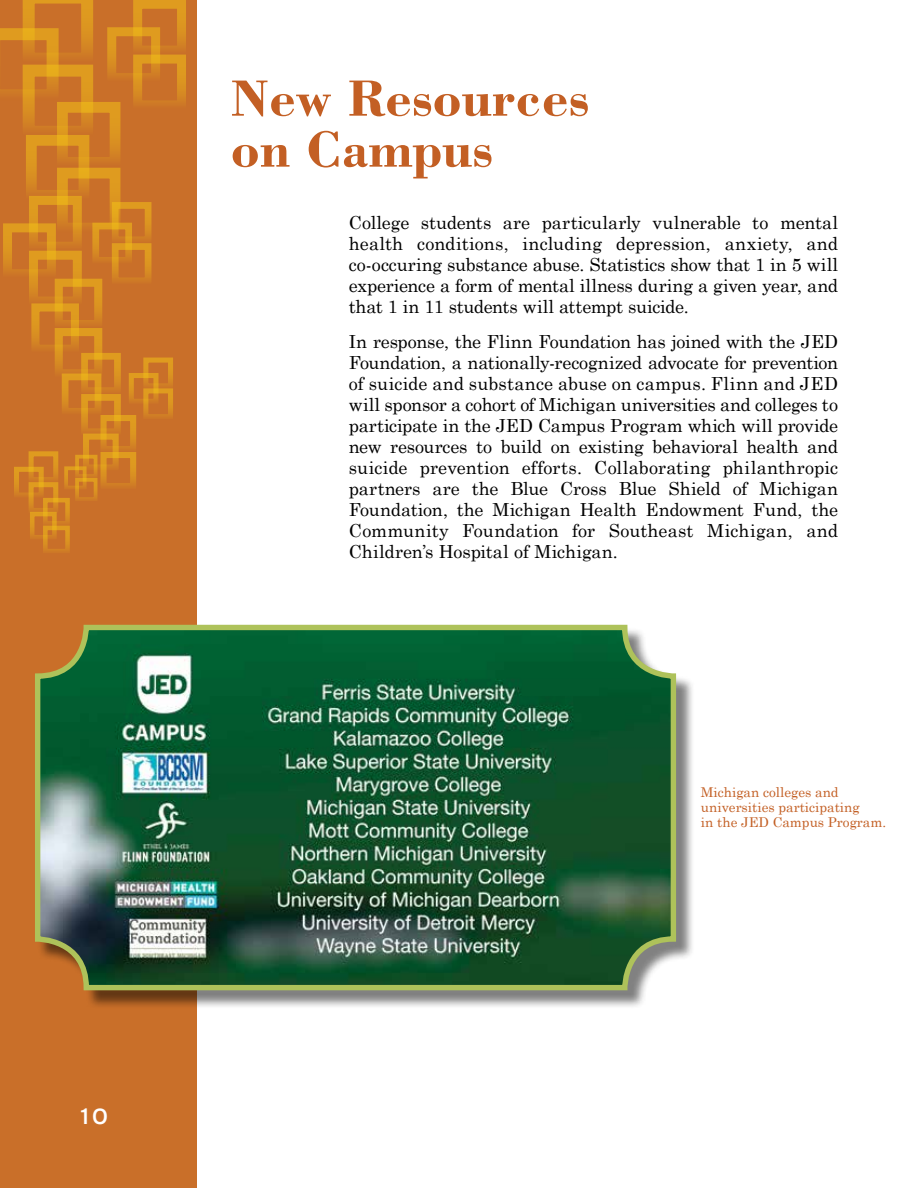
<style>
.page{position:relative;width:918px;height:1188px;background:#fff}
.page>*{position:absolute;margin:0;border:0;box-sizing:border-box;transform-origin:0 0}
.t1{font:700 54px/51px "Bodoni BT";color:#c35f24}
.t2{font:700 expanded 21px "Trade Gothic LH";color:#fff}
.t3{font:18px/21px "Century Schoolbook";letter-spacing:-.005em;color:#000;text-align:justify}
.t4{font:13.5px/15px "Century Schoolbook";color:#c35f24}
</style>
<div class="page">
<div style="left:0;top:0;width:197px;height:1188px;background:#c96f29"></div>
<div style="left:29px;top:196px;width:53px;height:55px;border:9px solid #f6c916"></div>
<div style="left:3px;top:223px;width:53px;height:55px;border:9px solid #f6c916"></div>
<div style="left:29px;top:251px;width:53px;height:55px;border:9px solid #f6c916"></div>
<div style="left:55px;top:279px;width:47px;height:49px;border:8px solid #f6c916"></div>
<div style="left:31px;top:303px;width:48px;height:50px;border:8px solid #f6c916"></div>
<div style="left:55px;top:328px;width:47px;height:49px;border:8px solid #f6c916"></div>
<div style="left:112px;top:202px;width:39px;height:41px;border:7px solid #f6c916"></div>
<div style="left:92px;top:223px;width:40px;height:41px;border:7px solid #f6c916"></div>
<div style="left:112px;top:243px;width:39px;height:41px;border:7px solid #f6c916"></div>
<svg style="left:0;top:0;width:93px;height:101px"></svg>
<div style="left:23px;top:65px;width:70px;height:73px;border:12px solid #f6c916"></div>
<div style="left:57px;top:102px;width:63px;height:66px;border:11px solid #f6c916"></div>
<div style="left:26px;top:135px;width:63px;height:66px;border:11px solid #f6c916"></div>
<div style="left:57px;top:168px;width:63px;height:65px;border:11px solid #f6c916"></div>
<div style="left:133px;top:0;width:53px;height:55px;border:9px solid #f6c916"></div>
<div style="left:107px;top:27px;width:53px;height:55px;border:9px solid #f6c916"></div>
<div style="left:133px;top:55px;width:53px;height:54px;border:9px solid #f6c916"></div>
<div style="left:81px;top:353px;width:40px;height:41px;border:7px solid #f6c916"></div>
<div style="left:62px;top:374px;width:39px;height:41px;border:7px solid #f6c916"></div>
<div style="left:81px;top:394px;width:40px;height:41px;border:7px solid #f6c916"></div>
<div style="left:101px;top:415px;width:35px;height:37px;border:6px solid #f6c916"></div>
<div style="left:83px;top:434px;width:36px;height:37px;border:6px solid #f6c916"></div>
<div style="left:101px;top:452px;width:35px;height:37px;border:6px solid #f6c916"></div>
<div style="left:143px;top:358px;width:30px;height:30px;border:5px solid #f6c916"></div>
<div style="left:129px;top:373px;width:30px;height:31px;border:5px solid #f6c916"></div>
<div style="left:143px;top:388px;width:30px;height:31px;border:5px solid #f6c916"></div>
<div style="left:29px;top:451px;width:29px;height:31px;border:5px solid #f6c916"></div>
<div style="left:14px;top:467px;width:30px;height:31px;border:5px solid #f6c916"></div>
<div style="left:29px;top:482px;width:29px;height:31px;border:5px solid #f6c916"></div>
<div style="left:43px;top:498px;width:27px;height:28px;border:5px solid #f6c916"></div>
<div style="left:30px;top:512px;width:27px;height:28px;border:5px solid #f6c916"></div>
<div style="left:43px;top:526px;width:27px;height:27px;border:5px solid #f6c916"></div>
<div style="left:75px;top:455px;width:22px;height:23px;border:4px solid #f6c916"></div>
<div style="left:64px;top:466px;width:23px;height:24px;border:4px solid #f6c916"></div>
<div style="left:75px;top:478px;width:22px;height:23px;border:4px solid #f6c916"></div>
<div style="left:37px;top:627px;width:658px;height:382px;background:#000;opacity:.5"></div>
<img style="left:38px;top:627px;width:635px;height:361px">
<div style="left:35px;top:625px;width:641px;height:365px;border:5px solid #aec25a;border-radius:49px"></div>
<p class="t2" style="left:77px;top:1103px;width:32px">10</p>
<h1 class="t1" style="left:231px;top:71px;width:360px">New Resources on Campus</h1>
<p class="t3" style="left:349px;top:211px;width:491px">College students are particularly vulnerable to mental health conditions, including depression, anxiety, and co-occuring substance abuse. Statistics show that 1 in 5 will experience a form of mental illness during a given year, and that 1 in 11 students will attempt suicide.</p>
<p class="t3" style="left:349px;top:329px;width:491px">In response, the Flinn Foundation has joined with the JED Foundation, a nationally-recognized advocate for prevention of suicide and substance abuse on campus. Flinn and JED will sponsor a cohort of Michigan universities and colleges to participate in the JED Campus Program which will provide new resources to build on existing behavioral health and suicide prevention efforts. Collaborating philanthropic partners are the Blue Cross Blue Shield of Michigan Foundation, the Michigan Health Endowment Fund, the Community Foundation for Southeast Michigan, and Children’s Hospital of Michigan.</p>
<p class="t4" style="left:701px;top:784px;width:187px">Michigan colleges and universities participating<br>in the JED Campus Program.</p>
</div>
